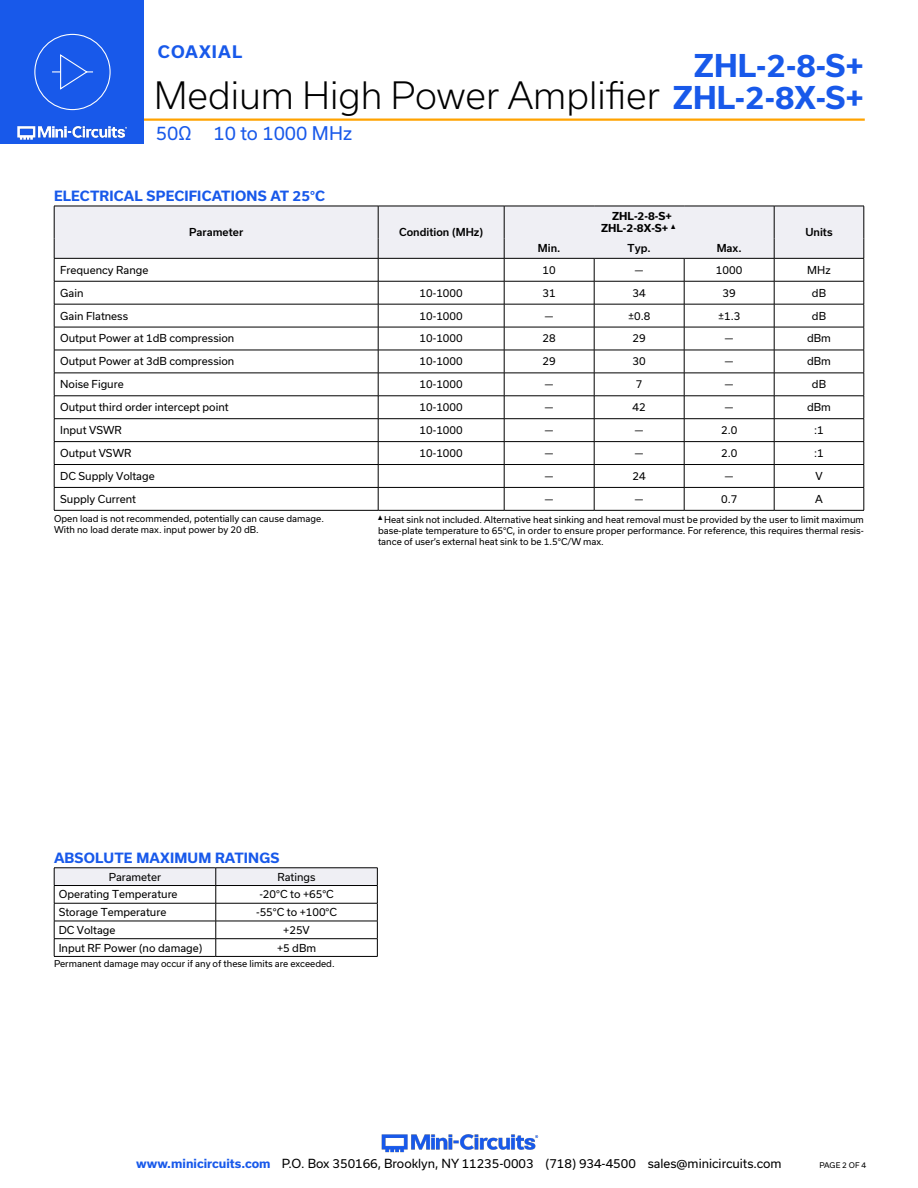
<style>
.page{position:relative;width:918px;height:1188px;background:#fff}
.page>*{position:absolute;margin:0;border:0;box-sizing:border-box;transform-origin:0 0}
.t1{font:300 36px "Usual";color:#000}
.t2{font:700 30px "Usual";color:#1859ea}
.t3{font:18px "Usual";color:#1859ea}
.t4{font:700 16.5px "Usual";letter-spacing:.065em;color:#1859ea}
.Blue_Headers{font:700 13.5px "Usual";letter-spacing:.015em;color:#1859ea}
.t5{font:12px "Usual";color:#000}
.Table_Body_Left_Just{font:10.5px "Usual";color:#000}
.Table_Body_Center{font:10.5px "Usual";color:#000}
.Table_Header_Center{font:500 10.5px "Usual";color:#000}
.Table_Header_Center-2{font:700 10.5px "Usual";color:#000}
.Notes{font:9px/10.8px "Usual";color:#000;text-align:justify}
.t6{font:7.5px "Usual";color:#000}
.s1{font-weight:700;font-size:30px;color:#1859ea}
.s2{font-weight:700;color:#1859ea}
</style>
<div class="page">
<hr style="left:112px;top:118px;width:753px;height:3px;background:#ffa300">
<div style="left:0;top:0;width:144px;height:144px;background:#1859ea"></div>
<img style="left:17px;top:120px;width:128px;height:20px">
<div style="left:34px;top:34px;width:77px;height:76px;border:1px solid #fff;border-radius:50%"></div>
<svg style="left:52px;top:54px;width:41px;height:36px"></svg>
<img style="left:381px;top:1134px;width:158px;height:19px">
<hr style="left:54px;top:510px;width:324px;height:1px;background:#000">
<hr style="left:378px;top:510px;width:126px;height:1px;background:#000">
<hr style="left:504px;top:510px;width:90px;height:1px;background:#000">
<hr style="left:594px;top:510px;width:90px;height:1px;background:#000">
<hr style="left:684px;top:510px;width:90px;height:1px;background:#000">
<hr style="left:774px;top:510px;width:90px;height:1px;background:#000">
<svg style="left:54px;top:206px;width:811px;height:304px"></svg>
<svg style="left:54px;top:868px;width:324px;height:88px"></svg>
<hr style="left:54px;top:956px;width:162px;height:1px;background:#000">
<hr style="left:216px;top:956px;width:162px;height:1px;background:#000">
<h3 class="t4" style="left:158px;top:42px;width:86px">COAXIAL</h3>
<h2 class="t2" style="left:694px;top:49px;width:172px">ZHL-2-8-S+</h2>
<h1 class="t1" style="left:154px;top:74px;width:711px">Medium High Power Amplifier <span class="s1">ZHL-2-8X-S+</span></h1>
<h3 class="t3" style="left:156px;top:123px;width:198px">50Ω 10 to 1000 MHz</h3>
<p class="Blue_Headers" style="left:54px;top:188px;width:273px">ELECTRICAL SPECIFICATIONS AT 25°C</p>
<p class="Table_Header_Center" style="left:189px;top:226px;width:56px">Parameter</p>
<p class="Table_Header_Center" style="left:399px;top:226px;width:85px">Condition (MHz)</p>
<p class="Table_Header_Center-2" style="left:612px;top:210px;width:61px">ZHL-2-8-S+</p>
<p class="Table_Header_Center-2" style="left:601px;top:222px;width:78px">ZHL-2-8X-S+ <sup>▲</sup></p>
<p class="Table_Header_Center" style="left:805px;top:226px;width:29px">Units</p>
<p class="Table_Header_Center" style="left:538px;top:242px;width:24px">Min.</p>
<p class="Table_Header_Center" style="left:628px;top:242px;width:25px">Typ.</p>
<p class="Table_Header_Center" style="left:717px;top:242px;width:26px">Max.</p>
<p class="Table_Body_Left_Just" style="left:60px;top:264px;width:90px">Frequency Range</p>
<p class="Table_Body_Center" style="left:543px;top:264px;width:15px">10</p>
<p class="Table_Body_Center" style="left:635px;top:264px;width:10px">—</p>
<p class="Table_Body_Center" style="left:716px;top:264px;width:28px">1000</p>
<p class="Table_Body_Center" style="left:807px;top:264px;width:25px">MHz</p>
<p class="Table_Body_Left_Just" style="left:60px;top:287px;width:25px">Gain</p>
<p class="Table_Body_Center" style="left:420px;top:287px;width:45px">10-1000</p>
<p class="Table_Body_Center" style="left:543px;top:287px;width:15px">31</p>
<p class="Table_Body_Center" style="left:633px;top:287px;width:15px">34</p>
<p class="Table_Body_Center" style="left:723px;top:287px;width:15px">39</p>
<p class="Table_Body_Center" style="left:812px;top:287px;width:16px">dB</p>
<p class="Table_Body_Left_Just" style="left:60px;top:310px;width:69px">Gain Flatness</p>
<p class="Table_Body_Center" style="left:420px;top:310px;width:45px">10-1000</p>
<p class="Table_Body_Center" style="left:545px;top:310px;width:10px">—</p>
<p class="Table_Body_Center" style="left:628px;top:310px;width:24px">±0.8</p>
<p class="Table_Body_Center" style="left:718px;top:310px;width:24px">±1.3</p>
<p class="Table_Body_Center" style="left:812px;top:310px;width:16px">dB</p>
<p class="Table_Body_Left_Just" style="left:60px;top:332px;width:176px">Output Power at 1dB compression</p>
<p class="Table_Body_Center" style="left:420px;top:332px;width:45px">10-1000</p>
<p class="Table_Body_Center" style="left:543px;top:332px;width:15px">28</p>
<p class="Table_Body_Center" style="left:633px;top:332px;width:15px">29</p>
<p class="Table_Body_Center" style="left:725px;top:332px;width:10px">—</p>
<p class="Table_Body_Center" style="left:807px;top:332px;width:25px">dBm</p>
<p class="Table_Body_Left_Just" style="left:60px;top:355px;width:176px">Output Power at 3dB compression</p>
<p class="Table_Body_Center" style="left:420px;top:355px;width:45px">10-1000</p>
<p class="Table_Body_Center" style="left:543px;top:355px;width:15px">29</p>
<p class="Table_Body_Center" style="left:633px;top:355px;width:15px">30</p>
<p class="Table_Body_Center" style="left:725px;top:355px;width:10px">—</p>
<p class="Table_Body_Center" style="left:807px;top:355px;width:25px">dBm</p>
<p class="Table_Body_Left_Just" style="left:60px;top:378px;width:65px">Noise Figure</p>
<p class="Table_Body_Center" style="left:420px;top:378px;width:45px">10-1000</p>
<p class="Table_Body_Center" style="left:545px;top:378px;width:10px">—</p>
<p class="Table_Body_Center" style="left:636px;top:378px;width:8px">7</p>
<p class="Table_Body_Center" style="left:725px;top:378px;width:10px">—</p>
<p class="Table_Body_Center" style="left:812px;top:378px;width:16px">dB</p>
<p class="Table_Body_Left_Just" style="left:60px;top:401px;width:170px">Output third order intercept point</p>
<p class="Table_Body_Center" style="left:420px;top:401px;width:45px">10-1000</p>
<p class="Table_Body_Center" style="left:545px;top:401px;width:10px">—</p>
<p class="Table_Body_Center" style="left:633px;top:401px;width:15px">42</p>
<p class="Table_Body_Center" style="left:725px;top:401px;width:10px">—</p>
<p class="Table_Body_Center" style="left:807px;top:401px;width:25px">dBm</p>
<p class="Table_Body_Left_Just" style="left:60px;top:424px;width:63px">Input VSWR</p>
<p class="Table_Body_Center" style="left:420px;top:424px;width:45px">10-1000</p>
<p class="Table_Body_Center" style="left:545px;top:424px;width:10px">—</p>
<p class="Table_Body_Center" style="left:635px;top:424px;width:10px">—</p>
<p class="Table_Body_Center" style="left:721px;top:424px;width:18px">2.0</p>
<p class="Table_Body_Center" style="left:814px;top:424px;width:11px">:1</p>
<p class="Table_Body_Left_Just" style="left:60px;top:447px;width:73px">Output VSWR</p>
<p class="Table_Body_Center" style="left:420px;top:447px;width:45px">10-1000</p>
<p class="Table_Body_Center" style="left:545px;top:447px;width:10px">—</p>
<p class="Table_Body_Center" style="left:635px;top:447px;width:10px">—</p>
<p class="Table_Body_Center" style="left:721px;top:447px;width:18px">2.0</p>
<p class="Table_Body_Center" style="left:814px;top:447px;width:11px">:1</p>
<p class="Table_Body_Left_Just" style="left:60px;top:470px;width:96px">DC Supply Voltage</p>
<p class="Table_Body_Center" style="left:545px;top:470px;width:10px">—</p>
<p class="Table_Body_Center" style="left:633px;top:470px;width:15px">24</p>
<p class="Table_Body_Center" style="left:725px;top:470px;width:10px">—</p>
<p class="Table_Body_Center" style="left:815px;top:470px;width:9px">V</p>
<p class="Table_Body_Left_Just" style="left:60px;top:493px;width:77px">Supply Current</p>
<p class="Table_Body_Center" style="left:545px;top:493px;width:10px">—</p>
<p class="Table_Body_Center" style="left:635px;top:493px;width:10px">—</p>
<p class="Table_Body_Center" style="left:721px;top:493px;width:18px">0.7</p>
<p class="Table_Body_Center" style="left:815px;top:493px;width:9px">A</p>
<p class="Notes" style="left:54px;top:513px;width:272px">Open load is not recommended, potentially can cause damage.<br>With no load derate max. input power by 20 dB.</p>
<p class="Notes" style="left:378px;top:514px;width:488px"><sup>▲</sup>Heat sink not included. Alternative heat sinking and heat removal must be provided by the user to limit maximum base-plate temperature to 65°C, in order to ensure proper performance. For reference, this requires thermal resis&shy;tance of user’s external heat sink to be 1.5°C/W max.</p>
<p class="Blue_Headers" style="left:54px;top:850px;width:227px">ABSOLUTE MAXIMUM RATINGS</p>
<p class="Table_Body_Left_Just" style="left:109px;top:871px;width:54px">Parameter</p>
<p class="Table_Body_Left_Just" style="left:278px;top:871px;width:40px">Ratings</p>
<p class="Table_Body_Left_Just" style="left:59px;top:888px;width:120px">Operating Temperature</p>
<p class="Table_Body_Center" style="left:259px;top:888px;width:76px">-20°C to +65°C</p>
<p class="Table_Body_Left_Just" style="left:59px;top:906px;width:109px">Storage Temperature</p>
<p class="Table_Body_Center" style="left:256px;top:906px;width:83px">-55°C to +100°C</p>
<p class="Table_Body_Left_Just" style="left:59px;top:924px;width:58px">DC Voltage</p>
<p class="Table_Body_Center" style="left:283px;top:924px;width:28px">+25V</p>
<p class="Table_Body_Left_Just" style="left:59px;top:942px;width:145px">Input RF Power (no damage)</p>
<p class="Table_Body_Center" style="left:277px;top:942px;width:41px">+5 dBm</p>
<p class="Notes" style="left:54px;top:958px;width:282px">Permanent damage may occur if any of these limits are exceeded.</p>
<h3 class="t5" style="left:136px;top:1157px;width:647px"><span class="s2">www.minicircuits.com</span> P.O. Box 350166, Brooklyn, NY 11235-0003 (718) 934-4500 sales@minicircuits.com</h3>
<p class="t6" style="left:819px;top:1161px;width:48px">PAGE 2 OF 4</p>
</div>
